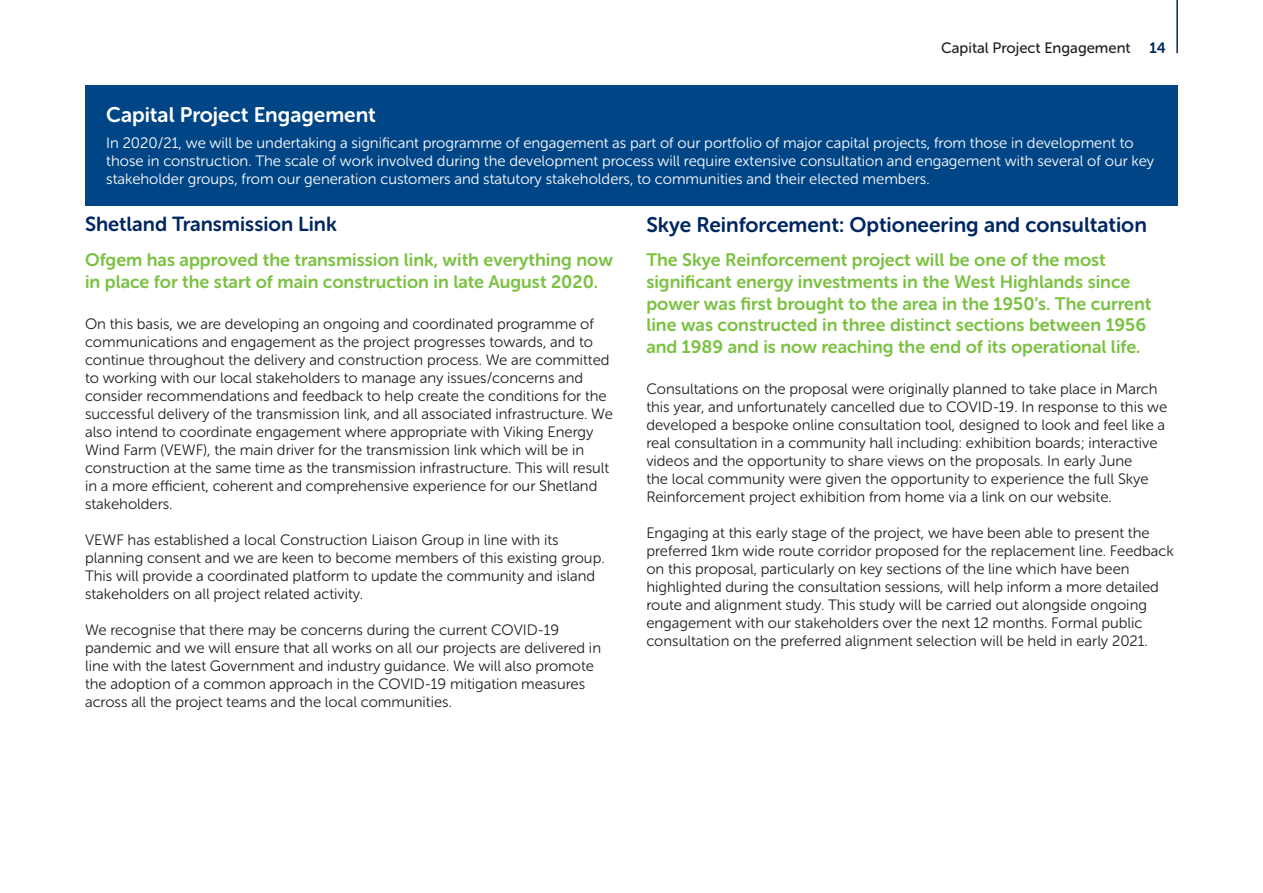
<style>
.page{position:relative;width:1263px;height:893px;background:#fff}
.page>*{position:absolute;margin:0;border:0;box-sizing:border-box;transform-origin:0 0}
.t1{font:21px "Museo Sans Rounded 700";color:#002761}
.t2{font:21px "Museo Sans Rounded 700";color:#fff}
.t3{font:20.25px "Museo Sans Rounded 700";color:#002761}
.t4{font:18px/21.6px "Museo Sans Rounded 700";color:#7bc142}
.t5{font:15px/18px "Museo Sans Rounded 300";color:#231f20}
.t6{font:15px/18px "Museo Sans Rounded 300";color:#fff}
.t7{font:15px "Museo Sans Rounded 500";color:#231f20}
.s1{font-family:"Museo Sans Rounded 700";color:#002761}
</style>
<div class="page">
<div style="left:85px;top:85px;width:1093px;height:120px;background:#004687"></div>
<hr style="left:1176px;top:0;width:2px;height:53px;background:#002761">
<p class="t7" style="left:941px;top:40px;width:226px">Capital Project Engagement <span class="s1">14</span></p>
<p class="t2" style="left:106px;top:103px;width:271px">Capital Project Engagement</p>
<p class="t6" style="left:106px;top:134px;width:1049px">In 2020/21, we will be undertaking a significant programme of engagement as part of our portfolio of major capital projects, from those in development to those in construction. The scale of work involved during the development process will require extensive consultation and engagement with several of our key stakeholder groups, from our generation customers and statutory stakeholders, to communities and their elected members.</p>
<p class="t3" style="left:85px;top:213px;width:253px">Shetland Transmission Link</p>
<p class="t4" style="left:85px;top:249px;width:529px">Ofgem has approved the transmission link, with everything now in place for the start of main construction in late August 2020.</p>
<p class="t5" style="left:85px;top:315px;width:529px">On this basis, we are developing an ongoing and coordinated programme of communications and engagement as the project progresses towards, and to continue throughout the delivery and construction process. We are committed to working with our local stakeholders to manage any issues/concerns and consider recommendations and feedback to help create the conditions for the successful delivery of the transmission link, and all associated infrastructure. We also intend to coordinate engagement where appropriate with Viking Energy Wind Farm (VEWF), the main driver for the transmission link which will be in construction at the same time as the transmission infrastructure. This will result in a more efficient, coherent and comprehensive experience for our Shetland stakeholders.</p>
<p class="t5" style="left:85px;top:531px;width:521px">VEWF has established a local Construction Liaison Group in line with its planning consent and we are keen to become members of this existing group.<br>This will provide a coordinated platform to update the community and island stakeholders on all project related activity.</p>
<p class="t5" style="left:85px;top:621px;width:517px">We recognise that there may be concerns during the current COVID-19 pandemic and we will ensure that all works on all our projects are delivered in line with the latest Government and industry guidance. We will also promote the adoption of a common approach in the COVID-19 mitigation measures across all the project teams and the local communities.</p>
<p class="t1" style="left:646px;top:213px;width:502px">Skye Reinforcement: Optioneering and consultation</p>
<p class="t4" style="left:646px;top:249px;width:506px">The Skye Reinforcement project will be one of the most significant energy investments in the West Highlands since power was first brought to the area in the 1950’s. The current line was constructed in three distinct sections between 1956 and 1989 and is now reaching the end of its operational life.</p>
<p class="t5" style="left:646px;top:380px;width:522px">Consultations on the proposal were originally planned to take place in March this year, and unfortunately cancelled due to COVID-19. In response to this we developed a bespoke online consultation tool, designed to look and feel like a real consultation in a community hall including: exhibition boards; interactive videos and the opportunity to share views on the proposals. In early June<br>the local community were given the opportunity to experience the full Skye Reinforcement project exhibition from home via a link on our website.</p>
<p class="t5" style="left:646px;top:524px;width:529px">Engaging at this early stage of the project, we have been able to present the preferred 1km wide route corridor proposed for the replacement line. Feedback on this proposal, particularly on key sections of the line which have been highlighted during the consultation sessions, will help inform a more detailed route and alignment study. This study will be carried out alongside ongoing engagement with our stakeholders over the next 12 months. Formal public consultation on the preferred alignment selection will be held in early 2021.</p>
</div>
